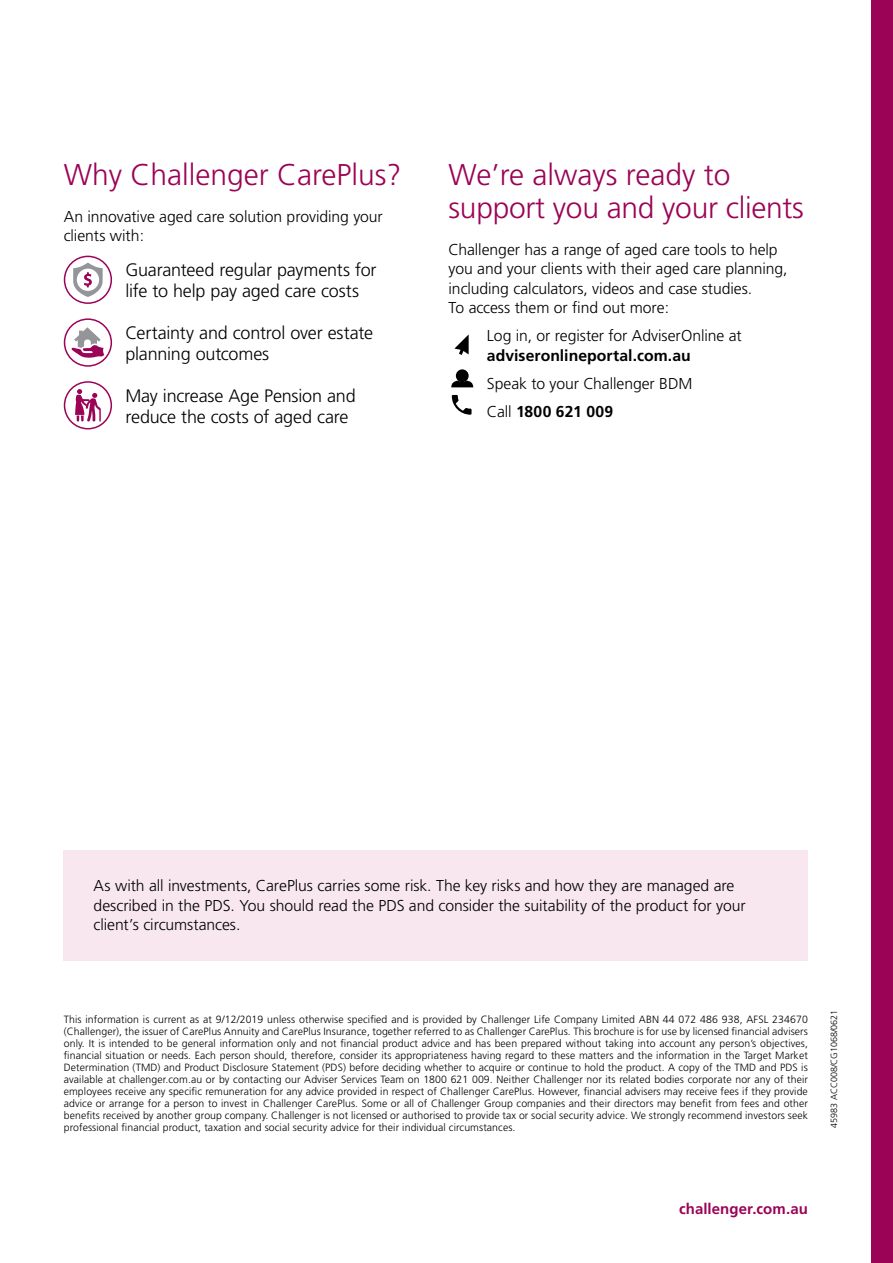
<style>
.page{position:relative;width:893px;height:1263px;background:#fff}
.page>*{position:absolute;margin:0;border:0;box-sizing:border-box;transform-origin:0 0}
.t1{font:300 30px/33px "Frutiger";color:#9b0356}
.t2{font:300 18px/21px "Frutiger";letter-spacing:-.01em;color:#000}
.t3{font:300 15.75px/19.5px "Frutiger";letter-spacing:-.005em;color:#000}
.t4{font:700 15.75px "Frutiger";letter-spacing:.005em;color:#000}
.t5{font:700 15px "Frutiger";letter-spacing:.005em;color:#9b0356}
.t6{font:300 10.5px/12px "Frutiger";letter-spacing:.01em;color:#000;text-align:justify}
.t7{font:300 9px "Frutiger";color:#000}
.s1{font-weight:700}
</style>
<div class="page">
<div style="left:64px;top:256px;width:48px;height:48px;border:2px solid #9b0356;border-radius:50%"></div>
<svg style="left:73px;top:262px;width:30px;height:35px"></svg>
<svg style="left:65px;top:319px;width:46px;height:47px"></svg>
<div style="left:64px;top:318px;width:48px;height:49px;border:2px solid #9b0356;border-radius:50%"></div>
<svg style="left:71px;top:327px;width:33px;height:31px"></svg>
<div style="left:64px;top:381px;width:48px;height:48px;border:2px solid #9b0356;border-radius:50%"></div>
<svg style="left:75px;top:389px;width:28px;height:35px"></svg>
<svg style="left:454px;top:334px;width:15px;height:21px"></svg>
<div style="left:456px;top:369px;width:13px;height:13px;background:#000;border-radius:50%"></div>
<svg style="left:451px;top:381px;width:22px;height:6px"></svg>
<svg style="left:452px;top:395px;width:19px;height:20px"></svg>
<div style="left:872px;top:0;width:21px;height:1263px;background:#9b0356"></div>
<div style="left:64px;top:850px;width:744px;height:110px;background:#f8e7ef"></div>
<h1 class="t1" style="left:64px;top:159px;width:339px">Why Challenger CarePlus?</h1>
<h3 class="t3" style="left:64px;top:207px;width:320px">An innovative aged care solution providing your clients with:</h3>
<h2 class="t2" style="left:125px;top:260px;width:253px">Guaranteed regular payments for life to help pay aged care costs</h2>
<h2 class="t2" style="left:125px;top:322px;width:249px">Certainty and control over estate planning outcomes</h2>
<h2 class="t2" style="left:125px;top:385px;width:232px">May increase Age Pension and reduce the costs of aged care</h2>
<h1 class="t1" style="left:449px;top:159px;width:357px">We’re always ready to support you and your clients</h1>
<h3 class="t3" style="left:449px;top:240px;width:340px">Challenger has a range of aged care tools to help you and your clients with their aged care planning, including calculators, videos and case studies.<br>To access them or find out more:</h3>
<h3 class="t3" style="left:487px;top:326px;width:256px">Log in, or register for AdviserOnline at</h3>
<h3 class="t4" style="left:487px;top:346px;width:205px">adviseronlineportal.com.au</h3>
<h3 class="t3" style="left:487px;top:369px;width:207px;line-height:28px">Speak to your Challenger BDM<br>Call <span class="s1">1800 621 009</span></h3>
<h3 class="t3" style="left:94px;top:876px;width:654px">As with all investments, CarePlus carries some risk. The key risks and how they are managed are described in the PDS. You should read the PDS and consider the suitability of the product for your client’s circumstances.</h3>
<p class="t6" style="left:64px;top:1014px;width:746px">This information is current as at 9/12/2019 unless otherwise specified and is provided by Challenger Life Company Limited ABN 44 072 486 938, AFSL 234670 (Challenger), the issuer of CarePlus Annuity and CarePlus Insurance, together referred to as Challenger CarePlus. This brochure is for use by licensed financial advisers only. It is intended to be general information only and not financial product advice and has been prepared without taking into account any person’s objectives, financial situation or needs. Each person should, therefore, consider its appropriateness having regard to these matters and the information in the Target Market Determination (TMD) and Product Disclosure Statement (PDS) before deciding whether to acquire or continue to hold the product. A copy of the TMD and PDS is available at challenger.com.au or by contacting our Adviser Services Team on 1800 621 009. Neither Challenger nor its related bodies corporate nor any of their employees receive any specific remuneration for any advice provided in respect of Challenger CarePlus. However, financial advisers may receive fees if they provide advice or arrange for a person to invest in Challenger CarePlus. Some or all of Challenger Group companies and their directors may benefit from fees and other benefits received by another group company. Challenger is not licensed or authorised to provide tax or social security advice. We strongly recommend investors seek professional financial product, taxation and social security advice for their individual circumstances.</p>
<p class="t7" style="left:829px;top:1127px;width:120px;rotate:-90deg">45983 ACC008/CG1068/0621</p>
<h3 class="t5" style="left:679px;top:1200px;width:130px">challenger.com.au</h3>
</div>
